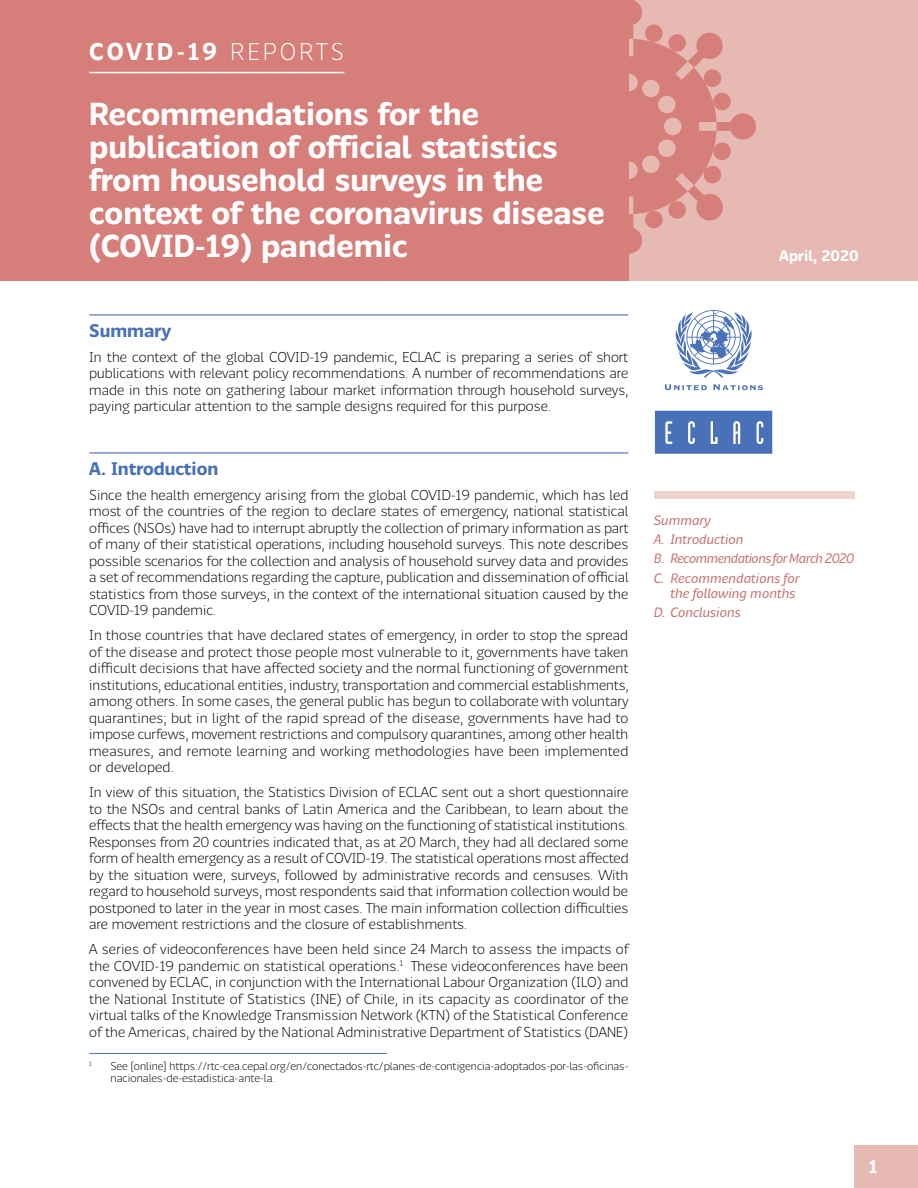
<style>
.page{position:relative;width:918px;height:1188px;background:#fff}
.page>*{position:absolute;margin:0;border:0;box-sizing:border-box;transform-origin:0 0}
.t1{font:700 31.5px/33px "Chilena";color:#fff}
.t2{font:700 24px "Chilena";letter-spacing:.13em;color:#fff}
.t3{font:700 18px "Chilena";color:#4971b8}
.t4{font:700 18px "Chilena";color:#fff}
.t5{font:700 15px "Chilena";color:#fff}
.t6{font:300 14.25px/16.5px "Chilena";color:#000;text-align:justify}
.t7{font:italic 13.5px/19.2px "Chilena";letter-spacing:.005em;color:#c87272}
.t8{font:300 11.25px/12px "Chilena";letter-spacing:-.005em;color:#000}
.t9{font:300 6.6px "Chilena";color:#000}
.s1{font-weight:300}
</style>
<div class="page">
<div style="left:854px;top:1145px;width:64px;height:43px;background:#e7b9b3"></div>
<div style="left:628px;top:0;width:290px;height:281px;background:#e7b9b3"></div>
<svg style="left:628px;top:0;width:128px;height:255px"></svg>
<div style="left:0;top:0;width:628px;height:281px;background:#d57e7a"></div>
<hr style="left:89px;top:72px;width:255px;height:1px;background:#fff">
<div style="left:654px;top:492px;width:200px;height:7px;background:#efd3cd"></div>
<hr style="left:89px;top:314px;width:539px;height:2px;background:#7b91c9">
<hr style="left:89px;top:452px;width:539px;height:2px;background:#7b91c9">
<hr style="left:89px;top:1053px;width:298px;height:1px;background:#4971b8">
<svg style="left:665px;top:384px;width:42px;height:6px"></svg>
<svg style="left:713px;top:384px;width:50px;height:6px"></svg>
<svg style="left:675px;top:310px;width:77px;height:68px"></svg>
<svg style="left:655px;top:411px;width:117px;height:43px;background:#597dbe"></svg>
<h2 class="t2" style="left:89px;top:35px;width:256px">COVID-19 <span class="s1">REPORTS</span></h2>
<h1 class="t1" style="left:89px;top:95px;width:517px">Recommendations for the publication of official statistics from household surveys in the context of the coronavirus disease (COVID-19) pandemic</h1>
<p class="t5" style="left:779px;top:245px;width:81px">April, 2020</p>
<p class="t3" style="left:89px;top:318px;width:83px">Summary</p>
<p class="t6" style="left:89px;top:348px;width:541px">In the context of the global COVID-19 pandemic, ECLAC is preparing a series of short publications with relevant policy recommendations. A number of recommendations are made in this note on gathering labour market information through household surveys, paying particular attention to the sample designs required for this purpose.</p>
<p class="t3" style="left:89px;top:456px;width:131px">A. Introduction</p>
<p class="t6" style="left:89px;top:486px;width:541px">Since the health emergency arising from the global COVID-19 pandemic, which has led most of the countries of the region to declare states of emergency, national statistical offices (NSOs) have had to interrupt abruptly the collection of primary information as part of many of their statistical operations, including household surveys. This note describes possible scenarios for the collection and analysis of household survey data and provides a set of recommendations regarding the capture, publication and dissemination of official statistics from those surveys, in the context of the international situation caused by the COVID-19 pandemic.</p>
<p class="t6" style="left:89px;top:626px;width:541px">In those countries that have declared states of emergency, in order to stop the spread of the disease and protect those people most vulnerable to it, governments have taken difficult decisions that have affected society and the normal functioning of government institutions, educational entities, industry, transportation and commercial establishments, among others. In some cases, the general public has begun to collaborate with voluntary quarantines; but in light of the rapid spread of the disease, governments have had to impose curfews, movement restrictions and compulsory quarantines, among other health measures, and remote learning and working methodologies have been implemented or developed.</p>
<p class="t6" style="left:89px;top:783px;width:541px">In view of this situation, the Statistics Division of ECLAC sent out a short questionnaire to the NSOs and central banks of Latin America and the Caribbean, to learn about the effects that the health emergency was having on the functioning of statistical institutions.<br>Responses from 20 countries indicated that, as at 20 March, they had all declared some form of health emergency as a result of COVID-19. The statistical operations most affected by the situation were, surveys, followed by administrative records and censuses. With regard to household surveys, most respondents said that information collection would be postponed to later in the year in most cases. The main information collection difficulties are movement restrictions and the closure of establishments.</p>
<p class="t6" style="left:89px;top:940px;width:541px">A series of videoconferences have been held since 24 March to assess the impacts of the COVID-19 pandemic on statistical operations.<sup>1</sup> These videoconferences have been convened by ECLAC, in conjunction with the International Labour Organization (ILO) and the National Institute of Statistics (INE) of Chile, in its capacity as coordinator of the virtual talks of the Knowledge Transmission Network (KTN) of the Statistical Conference of the Americas, chaired by the National Administrative Department of Statistics (DANE)</p>
<p class="t9" style="left:89px;top:1059px;width:4px">1</p>
<p class="t8" style="left:111px;top:1059px;width:519px">See [online] https://rtc-cea.cepal.org/en/conectados-rtc/planes-de-contigencia-adoptados-por-las-oficinas&shy;nacionales-de-estadistica-ante-la.</p>
<p class="t7" style="left:654px;top:510px;width:202px">Summary<br>A. Introduction<br>B. Recommendations for March 2020<br>C. Recommendations for</p>
<p class="t7" style="left:654px;top:583px;width:143px;text-indent:16px">the following months<br>D. Conclusions</p>
<p class="t4" style="left:869px;top:1154px;width:10px">1</p>
</div>
